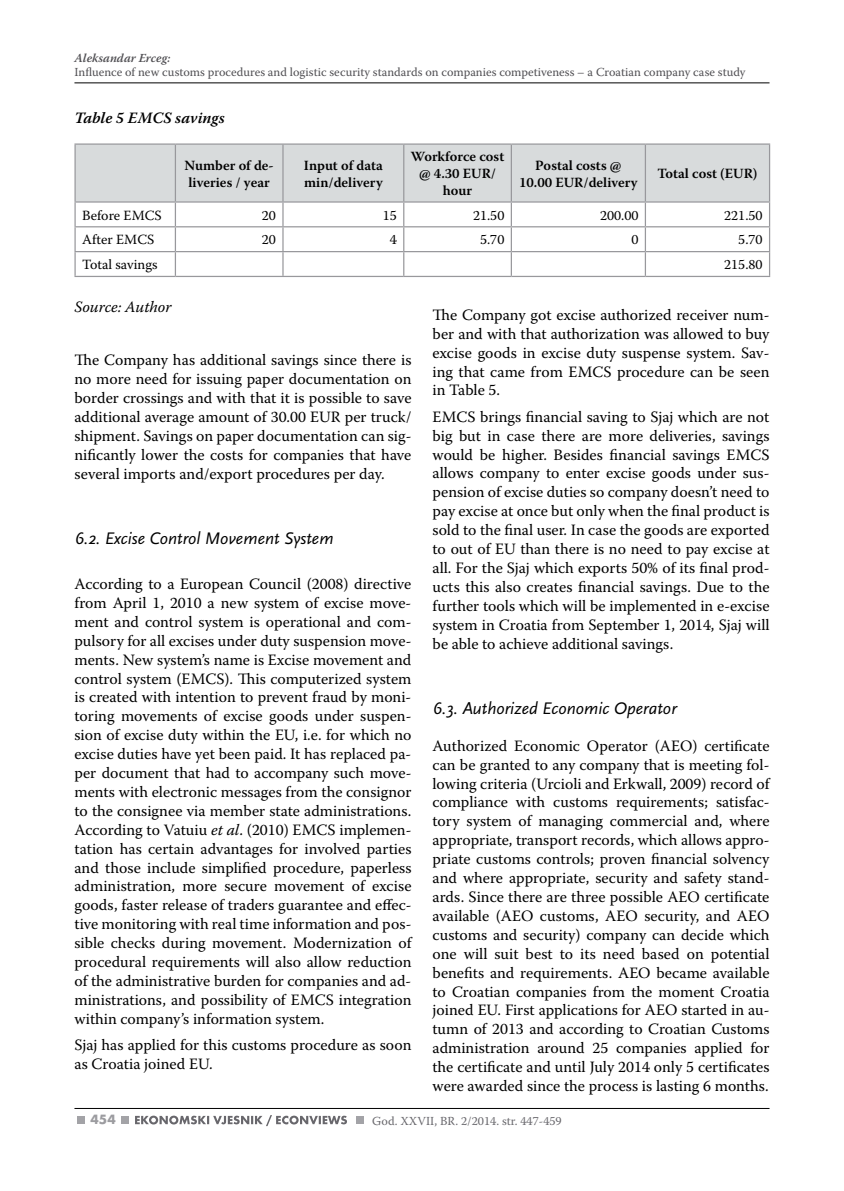
<style>
.page{position:relative;width:844px;height:1191px;background:#fff}
.page>*{position:absolute;margin:0;border:0;box-sizing:border-box;transform-origin:0 0}
.t1{font:italic 17.5px "Scala Sans Pro";color:#000}
.t2{font:15.75px/18.9px "Warnock Pro";color:#000;text-align:justify}
.t3{font:italic 600 15.75px "Warnock Pro";color:#000}
.t4{font:italic 15.75px "Warnock Pro";color:#000}
.t5{font:600 14px/16.8px "Warnock Pro";color:#000}
.t6{font:14px "Warnock Pro";color:#000}
.t7{font:700 14px "Futura TOT";color:#9c9ca0}
.t8{font:12.25px "Warnock Pro";color:#504f53}
.t9{font:12.25px "Warnock Pro";color:#68676c}
.t10{font:italic 600 12.25px "Warnock Pro";color:#504f53}
.s1{font-style:italic}
</style>
<div class="page">
<hr style="left:74px;top:83px;width:695px;height:1px;background:#000">
<hr style="left:74px;top:1108px;width:695px;height:1px;background:#000">
<div style="left:121px;top:1115px;width:7px;height:8px;background:#a3a3a7"></div>
<div style="left:356px;top:1115px;width:8px;height:8px;background:#a3a3a7"></div>
<div style="left:77px;top:1115px;width:8px;height:8px;background:#a3a3a7"></div>
<svg style="left:135px;top:1115px;width:212px;height:11px"></svg>
<div style="left:76px;top:145px;width:692px;height:56px;background:#d8dbdc"></div>
<hr style="left:74px;top:143px;width:101px;height:2px;background:#98989c">
<hr style="left:74px;top:145px;width:2px;height:56px;background:#98989c">
<hr style="left:175px;top:143px;width:108px;height:2px;background:#98989c">
<hr style="left:175px;top:145px;width:1px;height:56px;background:#98989c">
<hr style="left:283px;top:143px;width:120px;height:2px;background:#98989c">
<hr style="left:282px;top:145px;width:1px;height:56px;background:#98989c">
<hr style="left:403px;top:143px;width:108px;height:2px;background:#98989c">
<hr style="left:403px;top:145px;width:1px;height:56px;background:#98989c">
<hr style="left:511px;top:143px;width:134px;height:2px;background:#98989c">
<hr style="left:510px;top:145px;width:2px;height:56px;background:#98989c">
<hr style="left:645px;top:143px;width:125px;height:2px;background:#98989c">
<hr style="left:644px;top:145px;width:2px;height:56px;background:#98989c">
<hr style="left:768px;top:145px;width:2px;height:56px;background:#98989c">
<hr style="left:74px;top:201px;width:101px;height:2px;background:#98989c">
<hr style="left:74px;top:203px;width:2px;height:23px;background:#98989c">
<hr style="left:175px;top:201px;width:108px;height:2px;background:#98989c">
<hr style="left:283px;top:201px;width:120px;height:2px;background:#98989c">
<hr style="left:403px;top:201px;width:108px;height:2px;background:#98989c">
<hr style="left:511px;top:201px;width:134px;height:2px;background:#98989c">
<hr style="left:510px;top:203px;width:2px;height:23px;background:#98989c">
<hr style="left:645px;top:201px;width:125px;height:2px;background:#98989c">
<hr style="left:644px;top:203px;width:2px;height:23px;background:#98989c">
<hr style="left:768px;top:203px;width:2px;height:23px;background:#98989c">
<hr style="left:74px;top:226px;width:101px;height:1px;background:#98989c">
<hr style="left:74px;top:227px;width:2px;height:24px;background:#98989c">
<hr style="left:175px;top:226px;width:108px;height:1px;background:#98989c">
<hr style="left:283px;top:226px;width:120px;height:1px;background:#98989c">
<hr style="left:403px;top:226px;width:108px;height:1px;background:#98989c">
<hr style="left:511px;top:226px;width:134px;height:1px;background:#98989c">
<hr style="left:510px;top:227px;width:2px;height:24px;background:#98989c">
<hr style="left:645px;top:226px;width:125px;height:1px;background:#98989c">
<hr style="left:644px;top:227px;width:2px;height:24px;background:#98989c">
<hr style="left:768px;top:227px;width:2px;height:24px;background:#98989c">
<hr style="left:74px;top:251px;width:101px;height:1px;background:#98989c">
<hr style="left:74px;top:252px;width:2px;height:24px;background:#98989c">
<hr style="left:175px;top:251px;width:108px;height:1px;background:#98989c">
<svg style="left:175px;top:203px;width:1px;height:73px"></svg>
<hr style="left:283px;top:251px;width:120px;height:1px;background:#98989c">
<svg style="left:282px;top:203px;width:1px;height:73px"></svg>
<hr style="left:403px;top:251px;width:108px;height:1px;background:#98989c">
<svg style="left:403px;top:203px;width:1px;height:73px"></svg>
<hr style="left:511px;top:251px;width:134px;height:1px;background:#98989c">
<hr style="left:510px;top:252px;width:2px;height:24px;background:#98989c">
<hr style="left:645px;top:251px;width:125px;height:1px;background:#98989c">
<hr style="left:644px;top:252px;width:2px;height:24px;background:#98989c">
<hr style="left:768px;top:252px;width:2px;height:24px;background:#98989c">
<hr style="left:74px;top:276px;width:101px;height:1px;background:#98989c">
<hr style="left:175px;top:276px;width:108px;height:1px;background:#98989c">
<hr style="left:283px;top:276px;width:120px;height:1px;background:#98989c">
<hr style="left:403px;top:276px;width:108px;height:1px;background:#98989c">
<hr style="left:511px;top:276px;width:134px;height:1px;background:#98989c">
<hr style="left:645px;top:276px;width:125px;height:1px;background:#98989c">
<p class="t10" style="left:74px;top:50px;width:97px">Aleksandar Erceg:</p>
<p class="t8" style="left:74px;top:64px;width:672px">Influence of new customs procedures and logistic security standards on companies competiveness – a Croatian company case study</p>
<p class="t3" style="left:74px;top:109px;width:152px">Table 5 EMCS savings</p>
<p class="t5" style="left:184px;top:156px;width:91px">Number of de&shy;liveries / year</p>
<p class="t5" style="left:304px;top:156px;width:80px">Input of data min/delivery</p>
<p class="t5" style="left:411px;top:148px;width:95px;text-align:center">Workforce cost @ 4.30 EUR/ hour</p>
<p class="t5" style="left:519px;top:156px;width:120px;text-align:center">Postal costs @<br>10.00 EUR/delivery</p>
<p class="t5" style="left:657px;top:165px;width:101px">Total cost (EUR)</p>
<p class="t6" style="left:82px;top:206px;width:81px">Before EMCS</p>
<p class="t6" style="left:262px;top:206px;width:16px">20</p>
<p class="t6" style="left:382px;top:206px;width:16px">15</p>
<p class="t6" style="left:473px;top:206px;width:33px">21.50</p>
<p class="t6" style="left:600px;top:206px;width:40px">200.00</p>
<p class="t6" style="left:724px;top:206px;width:40px">221.50</p>
<p class="t6" style="left:82px;top:231px;width:74px">After EMCS</p>
<p class="t6" style="left:262px;top:231px;width:16px">20</p>
<p class="t6" style="left:389px;top:231px;width:9px">4</p>
<p class="t6" style="left:480px;top:231px;width:26px">5.70</p>
<p class="t6" style="left:631px;top:231px;width:9px">0</p>
<p class="t6" style="left:738px;top:231px;width:26px">5.70</p>
<p class="t6" style="left:82px;top:256px;width:77px">Total savings</p>
<p class="t6" style="left:724px;top:256px;width:40px">215.80</p>
<p class="t4" style="left:74px;top:298px;width:98px">Source: Author</p>
<p class="t2" style="left:74px;top:350px;width:338px">The Company has additional savings since there is no more need for issuing paper documentation on border crossings and with that it is possible to save additional average amount of 30.00 EUR per truck/ shipment. Savings on paper documentation can sig&shy;nificantly lower the costs for companies that have several imports and/export procedures per day.</p>
<p class="t1" style="left:74px;top:527px;width:261px">6.2. Excise Control Movement System</p>
<p class="t2" style="left:74px;top:574px;width:338px">According to a European Council (2008) directive from April 1, 2010 a new system of excise move&shy;ment and control system is operational and com&shy;pulsory for all excises under duty suspension move&shy;ments. New system’s name is Excise movement and control system (EMCS). This computerized system is created with intention to prevent fraud by moni&shy;toring movements of excise goods under suspen&shy;sion of excise duty within the EU, i.e. for which no excise duties have yet been paid. It has replaced pa&shy;per document that had to accompany such move&shy;ments with electronic messages from the consignor to the consignee via member state administrations.<br>According to Vatuiu <span class="s1">et al</span>. (2010) EMCS implemen&shy;tation has certain advantages for involved parties and those include simplified procedure, paperless administration, more secure movement of excise goods, faster release of traders guarantee and effec&shy;tive monitoring with real time information and pos&shy;sible checks during movement. Modernization of procedural requirements will also allow reduction of the administrative burden for companies and ad&shy;ministrations, and possibility of EMCS integration within company’s information system.</p>
<p class="t2" style="left:74px;top:1035px;width:338px">Sjaj has applied for this customs procedure as soon as Croatia joined EU.</p>
<p class="t2" style="left:432px;top:305px;width:338px">The Company got excise authorized receiver num&shy;ber and with that authorization was allowed to buy excise goods in excise duty suspense system. Sav&shy;ing that came from EMCS procedure can be seen in Table 5.</p>
<p class="t2" style="left:432px;top:407px;width:338px">EMCS brings financial saving to Sjaj which are not big but in case there are more deliveries, savings would be higher. Besides financial savings EMCS allows company to enter excise goods under sus&shy;pension of excise duties so company doesn’t need to pay excise at once but only when the final product is sold to the final user. In case the goods are exported to out of EU than there is no need to pay excise at all. For the Sjaj which exports 50% of its final prod&shy;ucts this also creates financial savings. Due to the further tools which will be implemented in e-excise system in Croatia from September 1, 2014, Sjaj will be able to achieve additional savings.</p>
<p class="t1" style="left:432px;top:698px;width:246px">6.3. Authorized Economic Operator</p>
<p class="t2" style="left:432px;top:736px;width:338px">Authorized Economic Operator (AEO) certificate can be granted to any company that is meeting fol&shy;lowing criteria (Urcioli and Erkwall, 2009) record of compliance with customs requirements; satisfac&shy;tory system of managing commercial and, where appropriate, transport records, which allows appro&shy;priate customs controls; proven financial solvency and where appropriate, security and safety stand&shy;ards. Since there are three possible AEO certificate available (AEO customs, AEO security, and AEO customs and security) company can decide which one will suit best to its need based on potential benefits and requirements. AEO became available to Croatian companies from the moment Croatia joined EU. First applications for AEO started in au&shy;tumn of 2013 and according to Croatian Customs administration around 25 companies applied for the certificate and until July 2014 only 5 certificates were awarded since the process is lasting 6 months.</p>
<p class="t7" style="left:90px;top:1111px;width:27px">454</p>
<p class="t9" style="left:372px;top:1113px;width:191px">God. XXVII, BR. 2/2014. str. 447-459</p>
</div>
